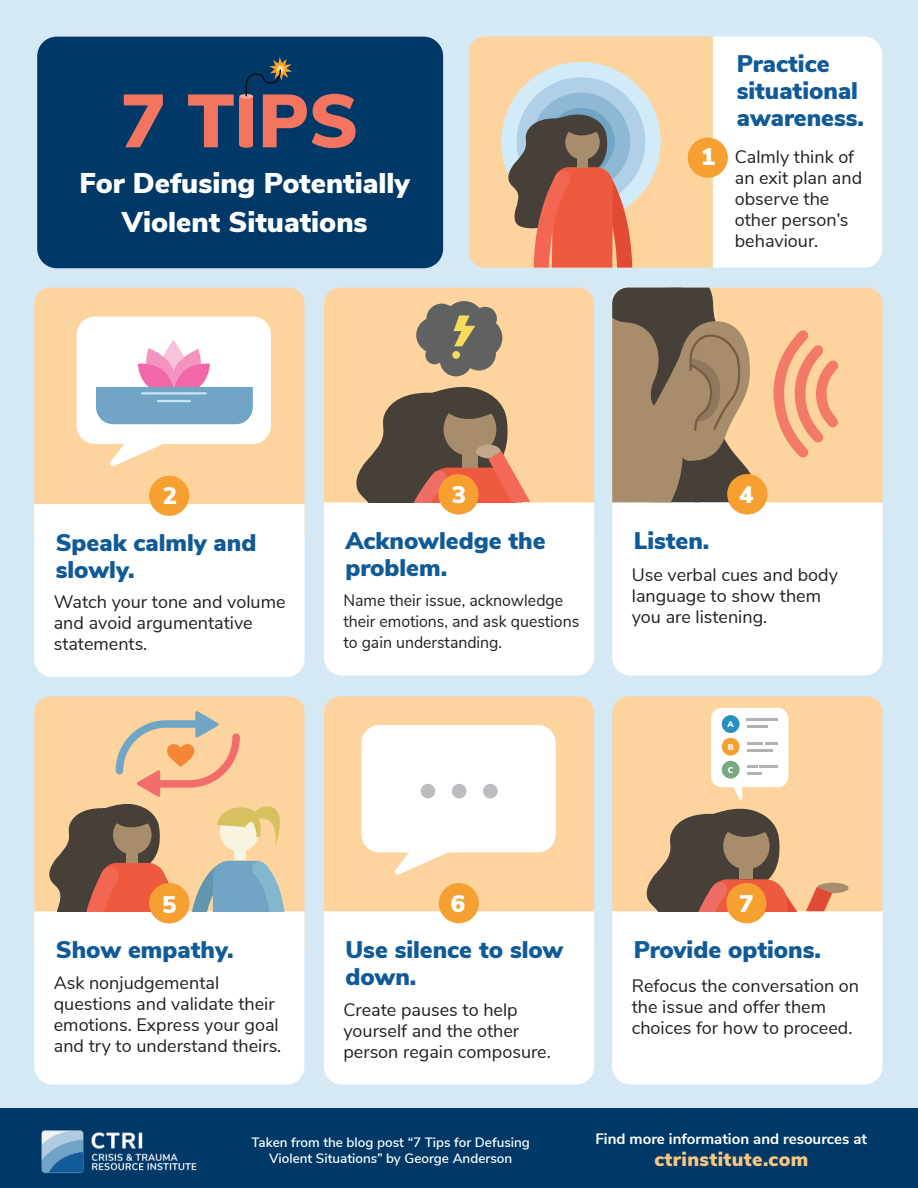
<style>
.page{position:relative;width:918px;height:1188px;background:#d5e9f4}
.page>*{position:absolute;margin:0;border:0;box-sizing:border-box;transform-origin:0 0}
.t1{font:900 75px "Nunito Sans";color:#f37560}
.t2{font:900 28.5px/39px "Nunito Sans";color:#fff;text-align:center}
.t3{font:900 24px/27px "Nunito Sans";color:#105a98}
.t4{font:900 24px "Nunito Sans";color:#fff}
.t5{font:900 19.5px "Nunito Sans";letter-spacing:.02em;color:#f8c67f}
.t6{font:18px/21px "Nunito Sans";color:#231f20}
.t7{font:16.5px/21px "Nunito Sans";color:#231f20;scale:.96 1}
.t8{font:700 15px "Nunito Sans";color:#fff}
.t9{font:600 13.5px/16.5px "Nunito Sans";color:#fff;text-align:center}
.t10{font:900 8.25px "Nunito Sans";color:#fff}
.s1{font-style:italic}
</style>
<div class="page">
<div style="left:469px;top:37px;width:257px;height:231px;background:#fdd39e;border-radius:16px"></div>
<div style="left:713px;top:37px;width:169px;height:231px;background:#fff"></div>
<div style="left:688px;top:138px;width:40px;height:40px;background:#f6a031;border-radius:50%"></div>
<div style="left:324px;top:288px;width:270px;height:263px;background:#fdd39e;border-radius:16px"></div>
<div style="left:324px;top:502px;width:270px;height:174px;background:#fff"></div>
<svg style="left:439px;top:474px;width:40px;height:40px"></svg>
<svg style="left:356px;top:386px;width:174px;height:116px"></svg>
<svg style="left:416px;top:301px;width:86px;height:75px"></svg>
<div style="left:452px;top:351px;width:8px;height:8px;background:#f7db5f;border-radius:50%"></div>
<div style="left:438px;top:474px;width:40px;height:40px;background:#f6a031;border-radius:50%"></div>
<div style="left:34px;top:288px;width:270px;height:263px;background:#fdd39e;border-radius:16px"></div>
<div style="left:34px;top:504px;width:270px;height:173px;background:#fff"></div>
<div style="left:149px;top:476px;width:40px;height:40px;background:#f6a031;border-radius:50%"></div>
<div style="left:77px;top:317px;width:194px;height:127px;background:#fff;border-radius:18px"></div>
<svg style="left:110px;top:444px;width:53px;height:23px"></svg>
<svg style="left:96px;top:340px;width:157px;height:84px"></svg>
<hr style="left:142px;top:392px;width:64px;height:2px;background:#cbe4f1">
<hr style="left:158px;top:400px;width:32px;height:2px;background:#cbe4f1">
<div style="left:756px;top:288px;width:126px;height:214px;background:#fdd39e"></div>
<div style="left:612px;top:502px;width:271px;height:174px;background:#fff"></div>
<svg style="left:774px;top:330px;width:65px;height:128px;background:#f8af87"></svg>
<div style="left:727px;top:474px;width:40px;height:40px;background:#f6a031;border-radius:50%"></div>
<svg style="left:612px;top:288px;width:144px;height:214px;background:#998163"></svg>
<div style="left:324px;top:696px;width:270px;height:263px;background:#fdd39e;border-radius:16px"></div>
<div style="left:324px;top:911px;width:270px;height:174px;background:#fff"></div>
<div style="left:439px;top:883px;width:40px;height:40px;background:#f6a031;border-radius:50%"></div>
<div style="left:361px;top:725px;width:195px;height:127px;background:#fff;border-radius:18px"></div>
<svg style="left:394px;top:852px;width:64px;height:23px"></svg>
<div style="left:421px;top:784px;width:14px;height:14px;background:#bcbdc0;border-radius:50%"></div>
<div style="left:452px;top:784px;width:14px;height:14px;background:#bcbdc0;border-radius:50%"></div>
<div style="left:483px;top:784px;width:15px;height:14px;background:#bcbdc0;border-radius:50%"></div>
<div style="left:34px;top:696px;width:271px;height:263px;background:#fdd39e;border-radius:16px"></div>
<div style="left:34px;top:911px;width:270px;height:174px;background:#fff"></div>
<div style="left:149px;top:883px;width:40px;height:40px;background:#f6a031;border-radius:50%"></div>
<svg style="left:49px;top:711px;width:236px;height:200px"></svg>
<div style="left:612px;top:696px;width:270px;height:263px;background:#fdd39e;border-radius:16px"></div>
<div style="left:612px;top:911px;width:271px;height:174px;background:#fff"></div>
<svg style="left:727px;top:883px;width:40px;height:40px"></svg>
<div style="left:0;top:1109px;width:918px;height:79px;background:#003967"></div>
<div style="left:501px;top:62px;width:160px;height:159px;background:#d1ebf9;border-radius:50%"></div>
<div style="left:517px;top:77px;width:128px;height:129px;background:#afd0e7;border-radius:50%"></div>
<div style="left:532px;top:93px;width:98px;height:98px;background:#8fb8d4;border-radius:50%"></div>
<div style="left:547px;top:108px;width:68px;height:67px;background:#71a5c5;border-radius:50%"></div>
<svg style="left:506px;top:114px;width:126px;height:154px"></svg>
<div style="left:37px;top:37px;width:406px;height:231px;background:#003967;border-radius:20px"></div>
<svg style="left:239px;top:94px;width:14px;height:5px"></svg>
<svg style="left:245px;top:57px;width:47px;height:40px"></svg>
<div style="left:239px;top:143px;width:14px;height:5px;background:#f37560;border-radius:50%"></div>
<img style="left:41px;top:1130px;width:156px;height:44px">
<div style="left:817px;top:883px;width:32px;height:10px;background:#a88d6d;border-radius:50%"></div>
<svg style="left:646px;top:808px;width:190px;height:103px"></svg>
<div style="left:711px;top:708px;width:77px;height:79px;background:#fff;border-radius:10px"></div>
<svg style="left:731px;top:787px;width:11px;height:14px"></svg>
<div style="left:722px;top:715px;width:18px;height:18px;background:#2890c1;border-radius:50%"></div>
<div style="left:722px;top:738px;width:18px;height:18px;background:#f6a031;border-radius:50%"></div>
<div style="left:722px;top:761px;width:18px;height:18px;background:#79a883;border-radius:50%"></div>
<hr style="left:747px;top:718px;width:31px;height:3px;background:#b1b2b2">
<hr style="left:747px;top:725px;width:21px;height:3px;background:#b1b2b2">
<hr style="left:747px;top:742px;width:16px;height:3px;background:#b1b2b2">
<svg style="left:765px;top:742px;width:13px;height:3px"></svg>
<hr style="left:747px;top:749px;width:26px;height:3px;background:#b1b2b2">
<svg style="left:747px;top:765px;width:11px;height:3px"></svg>
<hr style="left:759px;top:765px;width:19px;height:3px;background:#b1b2b2">
<hr style="left:747px;top:772px;width:15px;height:3px;background:#b1b2b2">
<div style="left:726px;top:883px;width:40px;height:40px;background:#f6a031;border-radius:50%"></div>
<h1 class="t1" style="left:121px;top:92px;width:239px">7 TIPS</h1>
<h2 class="t2" style="left:80px;top:166px;width:332px">For Defusing Potentially<br>Violent Situations</h2>
<h3 class="t4" style="left:701px;top:148px;width:16px">1</h3>
<h3 class="t3" style="left:737px;top:52px;width:129px">Practice situational awareness.</h3>
<p class="t6" style="left:735px;top:148px;width:129px">Calmly think of an exit plan and observe the other person’s behaviour.</p>
<h3 class="t4" style="left:163px;top:487px;width:16px">2</h3>
<h3 class="t3" style="left:56px;top:531px;width:202px">Speak calmly and slowly.</h3>
<p class="t6" style="left:54px;top:593px;width:233px">Watch your tone and volume and avoid argumentative statements.</p>
<h3 class="t4" style="left:162px;top:896px;width:16px">5</h3>
<h3 class="t3" style="left:56px;top:938px;width:179px">Show empathy.</h3>
<p class="t6" style="left:54px;top:974px;width:229px">Ask nonjudgemental questions and validate their emotions. Express your goal and try to understand theirs.</p>
<h3 class="t4" style="left:452px;top:485px;width:16px">3</h3>
<h3 class="t3" style="left:345px;top:529px;width:202px">Acknowledge the problem.</h3>
<p class="t7" style="left:343px;top:591px;width:247px">Name their issue, acknowledge their emotions, and ask questions to gain understanding.</p>
<h3 class="t4" style="left:451px;top:894px;width:16px">6</h3>
<h3 class="t3" style="left:345px;top:938px;width:220px">Use silence to slow down.</h3>
<p class="t6" style="left:343px;top:1000px;width:209px">Create pauses to help yourself and the other person regain composure.</p>
<h3 class="t4" style="left:739px;top:485px;width:16px">4</h3>
<h3 class="t3" style="left:634px;top:529px;width:77px">Listen.</h3>
<p class="t6" style="left:632px;top:566px;width:208px">Use verbal cues and body language to show them you are listening.</p>
<p class="t10" style="left:727px;top:721px;width:8px">A</p>
<p class="t10" style="left:728px;top:744px;width:7px">B</p>
<p class="t10" style="left:728px;top:766px;width:7px">C</p>
<h3 class="t4" style="left:739px;top:895px;width:16px">7</h3>
<h3 class="t3" style="left:634px;top:938px;width:189px">Provide options.</h3>
<p class="t6" style="left:632px;top:977px;width:229px">Refocus the conversation on the issue and offer them choices for how to proceed.</p>
<p class="t9" style="left:251px;top:1135px;width:280px">Taken from the blog post <span class="s1">“</span>7 Tips for Defusing<br>Violent Situation<span class="s1">s”</span> by George Anderson</p>
<p class="t8" style="left:595px;top:1133px;width:273px">Find more information and resources at</p>
<p class="t5" style="left:654px;top:1152px;width:155px">ctrinstitute.com</p>
</div>
